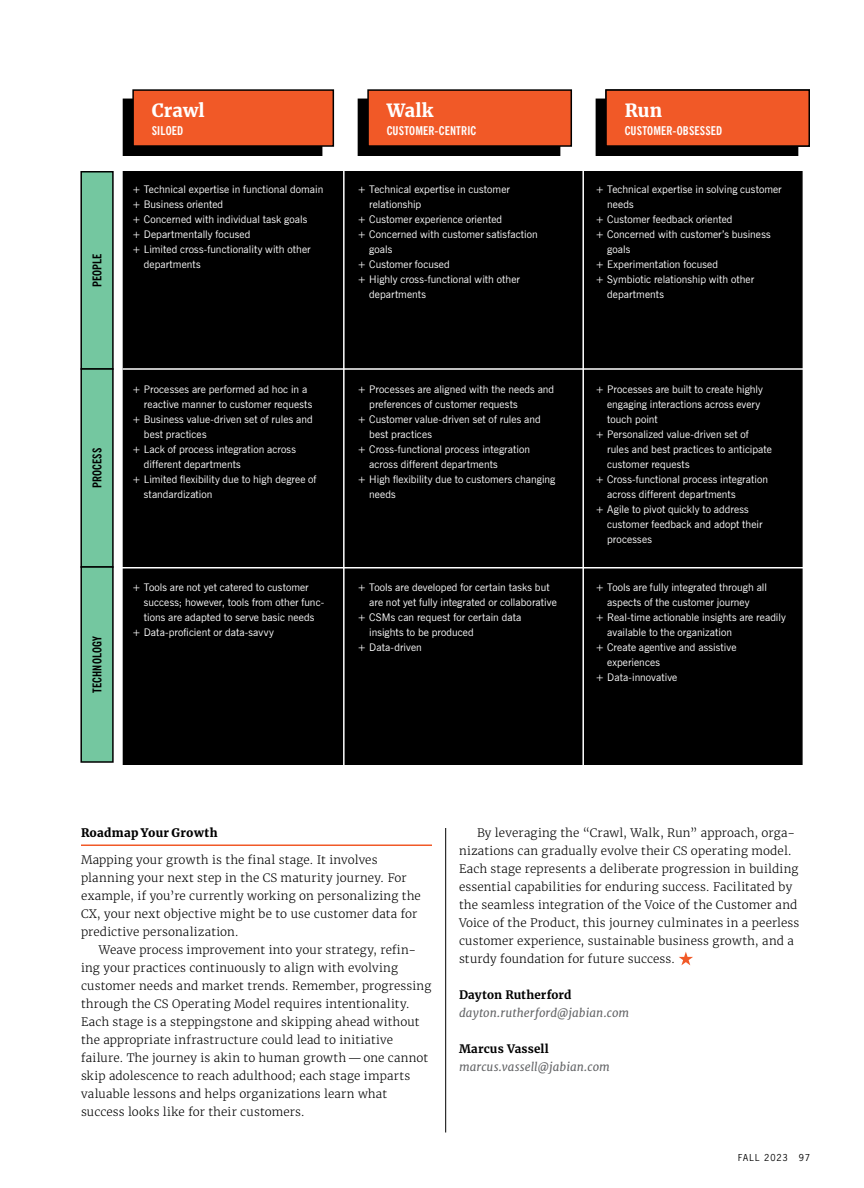
<style>
.page{position:relative;width:864px;height:1188px;background:#fff}
.page>*{position:absolute;margin:0;border:0;box-sizing:border-box;transform-origin:0 0}
.t1{font:900 18px "Merriweather";letter-spacing:.01em;color:#fff}
.t2{font:700 condensed 12px "News Gothic BT";letter-spacing:.01em;color:#fff}
.t3{font:700 condensed 12px "News Gothic BT";letter-spacing:.015em;color:#000}
.t4{font:300 11.7px/18px "Merriweather";letter-spacing:.01em;color:#000}
.t5{font:italic 11.7px "Merriweather";letter-spacing:.01em;color:#636466}
.t6{font:700 11.7px "Merriweather";letter-spacing:.01em;color:#000}
.t7{font:900 11.7px "Merriweather";letter-spacing:.025em;color:#000}
.t8{font:10.5px "News Gothic BT";letter-spacing:.005em;color:#fff}
.t9{font:9px "News Gothic Std";letter-spacing:.105em;color:#000}
</style>
<div class="page">
<div style="left:123px;top:171px;width:680px;height:594px;background:#000"></div>
<div style="left:123px;top:99px;width:199px;height:57px;background:#000"></div>
<div style="left:133px;top:90px;width:200px;height:56px;background:#f15927"></div>
<div style="left:132px;top:89px;width:202px;height:58px;border:2px solid #000"></div>
<div style="left:358px;top:99px;width:202px;height:57px;background:#000"></div>
<div style="left:368px;top:90px;width:203px;height:56px;background:#f15927"></div>
<div style="left:367px;top:89px;width:205px;height:58px;border:2px solid #000"></div>
<div style="left:596px;top:99px;width:202px;height:57px;background:#000"></div>
<div style="left:606px;top:90px;width:203px;height:56px;background:#f15927"></div>
<div style="left:605px;top:89px;width:205px;height:58px;border:2px solid #000"></div>
<hr style="left:81px;top:844px;width:351px;height:2px;background:#f15927">
<svg style="left:679px;top:952px;width:14px;height:13px"></svg>
<hr style="left:445px;top:828px;width:1px;height:304px;background:#000">
<div style="left:81px;top:172px;width:32px;height:197px;background:#74c7a0"></div>
<div style="left:80px;top:171px;width:34px;height:199px;border:2px solid #000"></div>
<div style="left:81px;top:369px;width:32px;height:198px;background:#74c7a0"></div>
<div style="left:80px;top:368px;width:34px;height:200px;border:2px solid #000"></div>
<div style="left:81px;top:567px;width:32px;height:195px;background:#74c7a0"></div>
<div style="left:80px;top:566px;width:34px;height:197px;border:2px solid #000"></div>
<hr style="left:123px;top:368px;width:694px;height:2px;background:#fff">
<hr style="left:118px;top:567px;width:699px;height:1px;background:#fff">
<hr style="left:343px;top:100px;width:2px;height:668px;background:#fff">
<hr style="left:582px;top:100px;width:2px;height:668px;background:#fff">
<p class="t3" style="left:90px;top:287px;width:35px;rotate:-90deg">PEOPLE</p>
<h1 class="t1" style="left:152px;top:98px;width:54px">Crawl</h1>
<p class="t2" style="left:152px;top:123px;width:33px">SILOED</p>
<p class="t8" style="left:132px;top:183px;width:193px">+ Technical expertise in functional domain</p>
<p class="t8" style="left:132px;top:198px;width:92px">+ Business oriented</p>
<p class="t8" style="left:132px;top:213px;width:177px">+ Concerned with individual task goals</p>
<p class="t8" style="left:132px;top:228px;width:120px">+ Departmentally focused</p>
<p class="t8" style="left:132px;top:243px;width:180px">+ Limited cross-functionality with other</p>
<p class="t8" style="left:144px;top:258px;width:58px">departments</p>
<p class="t3" style="left:90px;top:488px;width:42px;rotate:-90deg">PROCESS</p>
<p class="t8" style="left:132px;top:383px;width:177px">+ Processes are performed ad hoc in a</p>
<p class="t8" style="left:144px;top:398px;width:170px">reactive manner to customer requests</p>
<p class="t8" style="left:132px;top:413px;width:182px">+ Business value-driven set of rules and</p>
<p class="t8" style="left:144px;top:428px;width:64px">best practices</p>
<p class="t8" style="left:132px;top:443px;width:165px">+ Lack of process integration across</p>
<p class="t8" style="left:144px;top:458px;width:98px">different departments</p>
<p class="t8" style="left:132px;top:473px;width:186px">+ Limited flexibility due to high degree of</p>
<p class="t8" style="left:144px;top:488px;width:70px">standardization</p>
<p class="t3" style="left:90px;top:693px;width:59px;rotate:-90deg">TECHNOLOGY</p>
<p class="t8" style="left:132px;top:581px;width:178px">+ Tools are not yet catered to customer</p>
<p class="t8" style="left:144px;top:596px;width:182px">success; however, tools from other func-</p>
<p class="t8" style="left:144px;top:611px;width:172px">tions are adapted to serve basic needs</p>
<p class="t8" style="left:132px;top:626px;width:143px">+ Data-proficient or data-savvy</p>
<h1 class="t1" style="left:387px;top:98px;width:48px">Walk</h1>
<p class="t2" style="left:387px;top:123px;width:91px">CUSTOMER-CENTRIC</p>
<p class="t8" style="left:358px;top:183px;width:154px">+ Technical expertise in customer</p>
<p class="t8" style="left:369px;top:198px;width:54px">relationship</p>
<p class="t8" style="left:358px;top:213px;width:146px">+ Customer experience oriented</p>
<p class="t8" style="left:358px;top:228px;width:182px">+ Concerned with customer satisfaction</p>
<p class="t8" style="left:369px;top:243px;width:25px">goals</p>
<p class="t8" style="left:358px;top:258px;width:94px">+ Customer focused</p>
<p class="t8" style="left:358px;top:273px;width:164px">+ Highly cross-functional with other</p>
<p class="t8" style="left:369px;top:288px;width:58px">departments</p>
<p class="t8" style="left:358px;top:383px;width:198px">+ Processes are aligned with the needs and</p>
<p class="t8" style="left:369px;top:398px;width:150px">preferences of customer requests</p>
<p class="t8" style="left:358px;top:413px;width:185px">+ Customer value-driven set of rules and</p>
<p class="t8" style="left:369px;top:428px;width:64px">best practices</p>
<p class="t8" style="left:358px;top:443px;width:174px">+ Cross-functional process integration</p>
<p class="t8" style="left:369px;top:458px;width:130px">across different departments</p>
<p class="t8" style="left:358px;top:473px;width:199px">+ High flexibility due to customers changing</p>
<p class="t8" style="left:369px;top:488px;width:28px">needs</p>
<p class="t8" style="left:358px;top:581px;width:193px">+ Tools are developed for certain tasks but</p>
<p class="t8" style="left:369px;top:596px;width:189px">are not yet fully integrated or collaborative</p>
<p class="t8" style="left:358px;top:611px;width:165px">+ CSMs can request for certain data</p>
<p class="t8" style="left:369px;top:626px;width:106px">insights to be produced</p>
<p class="t8" style="left:358px;top:641px;width:66px">+ Data-driven</p>
<h1 class="t1" style="left:625px;top:98px;width:39px">Run</h1>
<p class="t2" style="left:625px;top:123px;width:99px">CUSTOMER-OBSESSED</p>
<p class="t8" style="left:596px;top:183px;width:188px">+ Technical expertise in solving customer</p>
<p class="t8" style="left:607px;top:198px;width:28px">needs</p>
<p class="t8" style="left:596px;top:213px;width:138px">+ Customer feedback oriented</p>
<p class="t8" style="left:596px;top:228px;width:177px">+ Concerned with customer’s business</p>
<p class="t8" style="left:607px;top:243px;width:25px">goals</p>
<p class="t8" style="left:596px;top:258px;width:124px">+ Experimentation focused</p>
<p class="t8" style="left:596px;top:273px;width:160px">+ Symbiotic relationship with other</p>
<p class="t8" style="left:607px;top:288px;width:58px">departments</p>
<p class="t8" style="left:596px;top:383px;width:169px">+ Processes are built to create highly</p>
<p class="t8" style="left:607px;top:398px;width:155px">engaging interactions across every</p>
<p class="t8" style="left:607px;top:413px;width:52px">touch point</p>
<p class="t8" style="left:596px;top:428px;width:155px">+ Personalized value-driven set of</p>
<p class="t8" style="left:607px;top:443px;width:166px">rules and best practices to anticipate</p>
<p class="t8" style="left:607px;top:458px;width:84px">customer requests</p>
<p class="t8" style="left:596px;top:473px;width:174px">+ Cross-functional process integration</p>
<p class="t8" style="left:607px;top:488px;width:130px">across different departments</p>
<p class="t8" style="left:596px;top:503px;width:155px">+ Agile to pivot quickly to address</p>
<p class="t8" style="left:607px;top:518px;width:157px">customer feedback and adopt their</p>
<p class="t8" style="left:607px;top:533px;width:46px">processes</p>
<p class="t8" style="left:596px;top:581px;width:173px">+ Tools are fully integrated through all</p>
<p class="t8" style="left:607px;top:596px;width:144px">aspects of the customer journey</p>
<p class="t8" style="left:596px;top:611px;width:192px">+ Real-time actionable insights are readily</p>
<p class="t8" style="left:607px;top:626px;width:126px">available to the organization</p>
<p class="t8" style="left:596px;top:641px;width:142px">+ Create agentive and assistive</p>
<p class="t8" style="left:607px;top:656px;width:54px">experiences</p>
<p class="t8" style="left:596px;top:671px;width:83px">+ Data-innovative</p>
<p class="t7" style="left:81px;top:825px;width:138px">Roadmap Your Growth</p>
<p class="t4" style="left:81px;top:851px;width:341px">Mapping your growth is the final stage. It involves planning your next step in the CS maturity journey. For example, if you’re currently working on personalizing the CX, your next objective might be to use customer data for predictive personalization.</p>
<p class="t4" style="left:81px;top:941px;width:352px;text-indent:18px">Weave process improvement into your strategy, refin&shy;ing your practices continuously to align with evolving customer needs and market trends. Remember, progressing through the CS Operating Model requires intentionality.<br>Each stage is a steppingstone and skipping ahead without the appropriate infrastructure could lead to initiative failure. The journey is akin to human growth—one cannot skip adolescence to reach adulthood; each stage imparts valuable lessons and helps organizations learn what success looks like for their customers.</p>
<p class="t4" style="left:459px;top:824px;width:342px;text-indent:18px">By leveraging the “Crawl, Walk, Run” approach, orga&shy;nizations can gradually evolve their CS operating model.<br>Each stage represents a deliberate progression in building essential capabilities for enduring success. Facilitated by the seamless integration of the Voice of the Customer and Voice of the Product, this journey culminates in a peerless customer experience, sustainable business growth, and a sturdy foundation for future success.</p>
<p class="t6" style="left:459px;top:987px;width:114px">Dayton Rutherford</p>
<p class="t5" style="left:459px;top:1005px;width:172px">dayton.rutherford@jabian.com</p>
<p class="t6" style="left:459px;top:1041px;width:91px">Marcus Vassell</p>
<p class="t5" style="left:459px;top:1059px;width:152px">marcus.vassell@jabian.com</p>
<p class="t9" style="left:738px;top:1152px;width:73px">FALL 2023 97</p>
</div>
